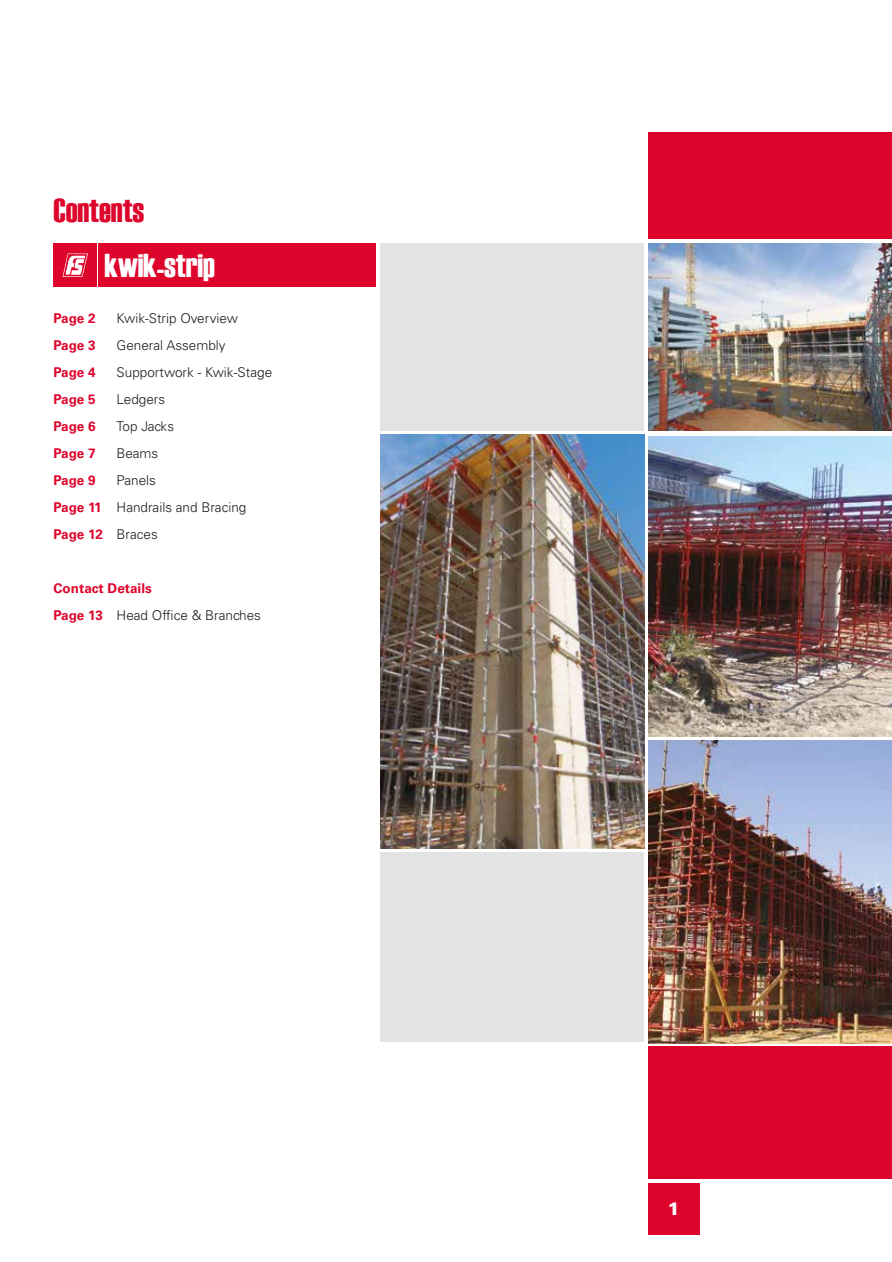
<style>
.page{position:relative;width:892px;height:1262px;background:#fff}
.page>*{position:absolute;margin:0;border:0;box-sizing:border-box;transform-origin:0 0}
.t1{font:33px "Haettenschweiler";color:#fff}
.t2{font:33px "Haettenschweiler";color:#dd052b}
.t3{font:900 18px "Univers LT Std";color:#fff}
.t4{font:300 13.5px/27px "Univers LT Std";color:#1d1d1b}
.t5{font:700 13.5px/27px "Univers LT Std";color:#dd052b}
.s1{font-weight:700;color:#dd052b}
.s2{font-weight:300;color:#1d1d1b}
</style>
<div class="page">
<img style="left:648px;top:243px;width:244px;height:187px">
<img style="left:380px;top:435px;width:264px;height:413px">
<div style="left:98px;top:243px;width:278px;height:43px;background:#dd052b"></div>
<div style="left:54px;top:243px;width:43px;height:43px;background:#dd052b"></div>
<svg style="left:63px;top:254px;width:25px;height:23px"></svg>
<div style="left:648px;top:1046px;width:244px;height:133px;background:#dd052b"></div>
<div style="left:648px;top:133px;width:244px;height:106px;background:#dd052b"></div>
<div style="left:648px;top:1183px;width:51px;height:51px;background:#dd052b"></div>
<div style="left:380px;top:243px;width:264px;height:187px;background:#e3e3e3"></div>
<div style="left:380px;top:853px;width:264px;height:189px;background:#e3e3e3"></div>
<img style="left:648px;top:437px;width:244px;height:299px">
<img style="left:648px;top:741px;width:244px;height:302px">
<h1 class="t2" style="left:54px;top:192px;width:92px">Contents</h1>
<h1 class="t1" style="left:104px;top:246px;width:112px">kwik-strip</h1>
<p class="t5" style="left:54px;top:305px;width:43px">Page 2</p>
<p class="t4" style="left:117px;top:305px;width:123px">Kwik-Strip Overview</p>
<p class="t5" style="left:54px;top:332px;width:43px">Page 3</p>
<p class="t4" style="left:117px;top:332px;width:110px">General Assembly</p>
<p class="t5" style="left:54px;top:359px;width:43px">Page 4</p>
<p class="t4" style="left:117px;top:359px;width:157px">Supportwork - Kwik-Stage</p>
<p class="t5" style="left:54px;top:386px;width:43px">Page 5</p>
<p class="t4" style="left:117px;top:386px;width:50px">Ledgers</p>
<p class="t5" style="left:54px;top:413px;width:43px">Page 6</p>
<p class="t4" style="left:117px;top:413px;width:59px">Top Jacks</p>
<p class="t5" style="left:54px;top:440px;width:43px">Page 7</p>
<p class="t4" style="left:117px;top:440px;width:43px">Beams</p>
<p class="t5" style="left:54px;top:467px;width:43px">Page 9</p>
<p class="t4" style="left:54px;top:467px;width:194px;text-indent:63px">Panels<br><span class="s1">Page 11</span> Handrails and Bracing<br><span class="s1">Page 12</span> Braces</p>
<p class="t5" style="left:54px;top:575px;width:209px">Contact Details<br>Page 13 <span class="s2">Head Office &amp; Branches</span></p>
<h2 class="t3" style="left:667px;top:1197px;width:14px">1</h2>
</div>
